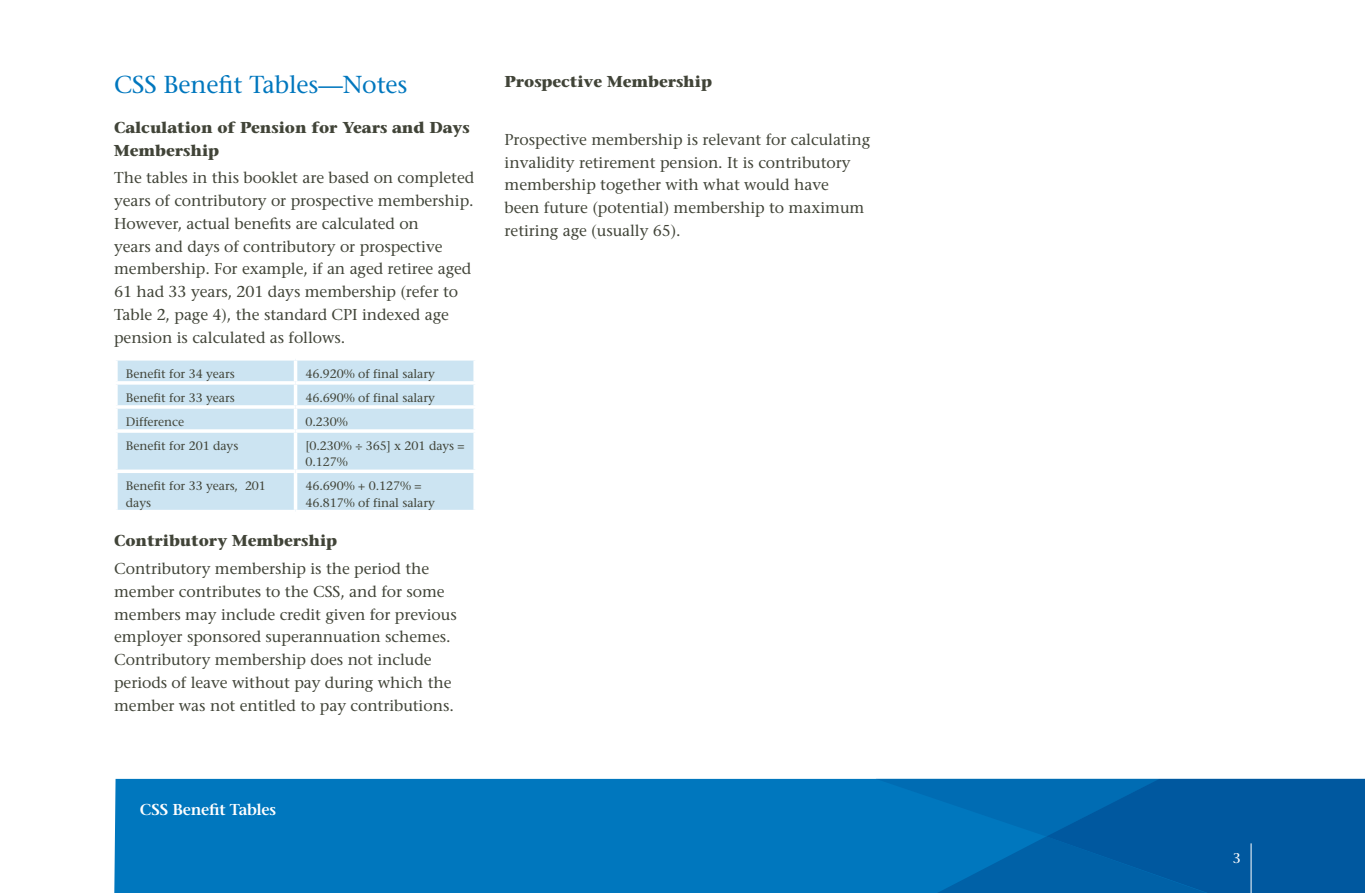
<style>
.page{position:relative;width:1365px;height:893px;background:#fff}
.page>*{position:absolute;margin:0;border:0;box-sizing:border-box;transform-origin:0 0}
.t1{font:24.5px "Stone Serif";letter-spacing:-.005em;color:#0077be}
.t2{font:15.75px/22.8px "Stone Serif";letter-spacing:-.005em;color:#414438}
.t3{font:700 15.75px/22.8px "Stone Serif";letter-spacing:-.005em;color:#414438}
.t4{font:600 15.75px "Stone Serif";letter-spacing:-.015em;color:#fff}
.t5{font:14px "Stone Serif";color:#fff}
.t6{font:12.25px/16.1px "Stone Serif";letter-spacing:-.005em;color:#414438}
</style>
<div class="page">
<div style="left:114px;top:779px;width:761px;height:114px;background:#0077be"></div>
<svg style="left:875px;top:779px;width:489px;height:114px"></svg>
<hr style="left:1250px;top:843px;width:1px;height:50px;background:#fff">
<div style="left:118px;top:361px;width:355px;height:149px;background:#cce4f2"></div>
<svg style="left:116px;top:360px;width:179px;height:1px"></svg>
<svg style="left:117px;top:361px;width:1px;height:20px"></svg>
<svg style="left:295px;top:359px;width:180px;height:2px"></svg>
<hr style="left:294px;top:361px;width:3px;height:20px;background:#fff">
<svg style="left:473px;top:361px;width:1px;height:20px"></svg>
<svg style="left:116px;top:381px;width:179px;height:4px"></svg>
<svg style="left:117px;top:385px;width:1px;height:20px"></svg>
<svg style="left:295px;top:381px;width:180px;height:4px"></svg>
<hr style="left:294px;top:385px;width:3px;height:20px;background:#fff">
<svg style="left:473px;top:385px;width:1px;height:20px"></svg>
<svg style="left:116px;top:405px;width:179px;height:4px"></svg>
<svg style="left:117px;top:409px;width:1px;height:20px"></svg>
<svg style="left:295px;top:405px;width:180px;height:4px"></svg>
<hr style="left:294px;top:409px;width:3px;height:20px;background:#fff">
<svg style="left:473px;top:409px;width:1px;height:20px"></svg>
<svg style="left:116px;top:429px;width:179px;height:4px"></svg>
<svg style="left:116px;top:433px;width:2px;height:37px"></svg>
<svg style="left:295px;top:429px;width:180px;height:4px"></svg>
<hr style="left:294px;top:433px;width:3px;height:37px;background:#fff">
<svg style="left:473px;top:433px;width:2px;height:37px"></svg>
<hr style="left:114px;top:470px;width:181px;height:3px;background:#fff">
<svg style="left:117px;top:473px;width:1px;height:37px"></svg>
<hr style="left:295px;top:470px;width:182px;height:3px;background:#fff">
<hr style="left:294px;top:473px;width:3px;height:37px;background:#fff">
<svg style="left:473px;top:473px;width:1px;height:37px"></svg>
<h1 class="t1" style="left:114px;top:70px;width:295px">CSS Benefit Tables—Notes</h1>
<p class="t3" style="left:114px;top:116px;width:357px">Calculation of Pension for Years and Days<br>Membership</p>
<p class="t2" style="left:114px;top:167px;width:361px">The tables in this booklet are based on completed years of contributory or prospective membership.<br>However, actual benefits are calculated on<br>years and days of contributory or prospective membership. For example, if an aged retiree aged 61 had 33 years, 201 days membership (refer to Table 2, page 4), the standard CPI indexed age pension is calculated as follows.</p>
<p class="t6" style="left:126px;top:366px;width:110px">Benefit for 34 years</p>
<p class="t6" style="left:305px;top:366px;width:131px">46.920% of final salary</p>
<p class="t6" style="left:126px;top:390px;width:110px">Benefit for 33 years</p>
<p class="t6" style="left:305px;top:390px;width:131px">46.690% of final salary</p>
<p class="t6" style="left:126px;top:414px;width:60px">Difference</p>
<p class="t6" style="left:305px;top:414px;width:44px">0.230%</p>
<p class="t6" style="left:126px;top:438px;width:114px">Benefit for 201 days</p>
<p class="t6" style="left:305px;top:438px;width:161px">[0.230% ÷ 365] x 201 days =<br>0.127%</p>
<p class="t6" style="left:126px;top:478px;width:142px">Benefit for 33 years, 201 days</p>
<p class="t6" style="left:305px;top:478px;width:131px">46.690% + 0.127% =<br>46.817% of final salary</p>
<p class="t3" style="left:114px;top:529px;width:224px">Contributory Membership</p>
<p class="t2" style="left:114px;top:557px;width:344px">Contributory membership is the period the member contributes to the CSS, and for some members may include credit given for previous employer sponsored superannuation schemes.<br>Contributory membership does not include periods of leave without pay during which the member was not entitled to pay contributions.</p>
<p class="t3" style="left:504px;top:70px;width:209px">Prospective Membership</p>
<p class="t2" style="left:504px;top:128px;width:367px">Prospective membership is relevant for calculating invalidity retirement pension. It is contributory membership together with what would have<br>been future (potential) membership to maximum retiring age (usually 65).</p>
<p class="t4" style="left:140px;top:800px;width:138px">CSS Benefit Tables</p>
<p class="t5" style="left:1232px;top:850px;width:10px">3</p>
</div>
